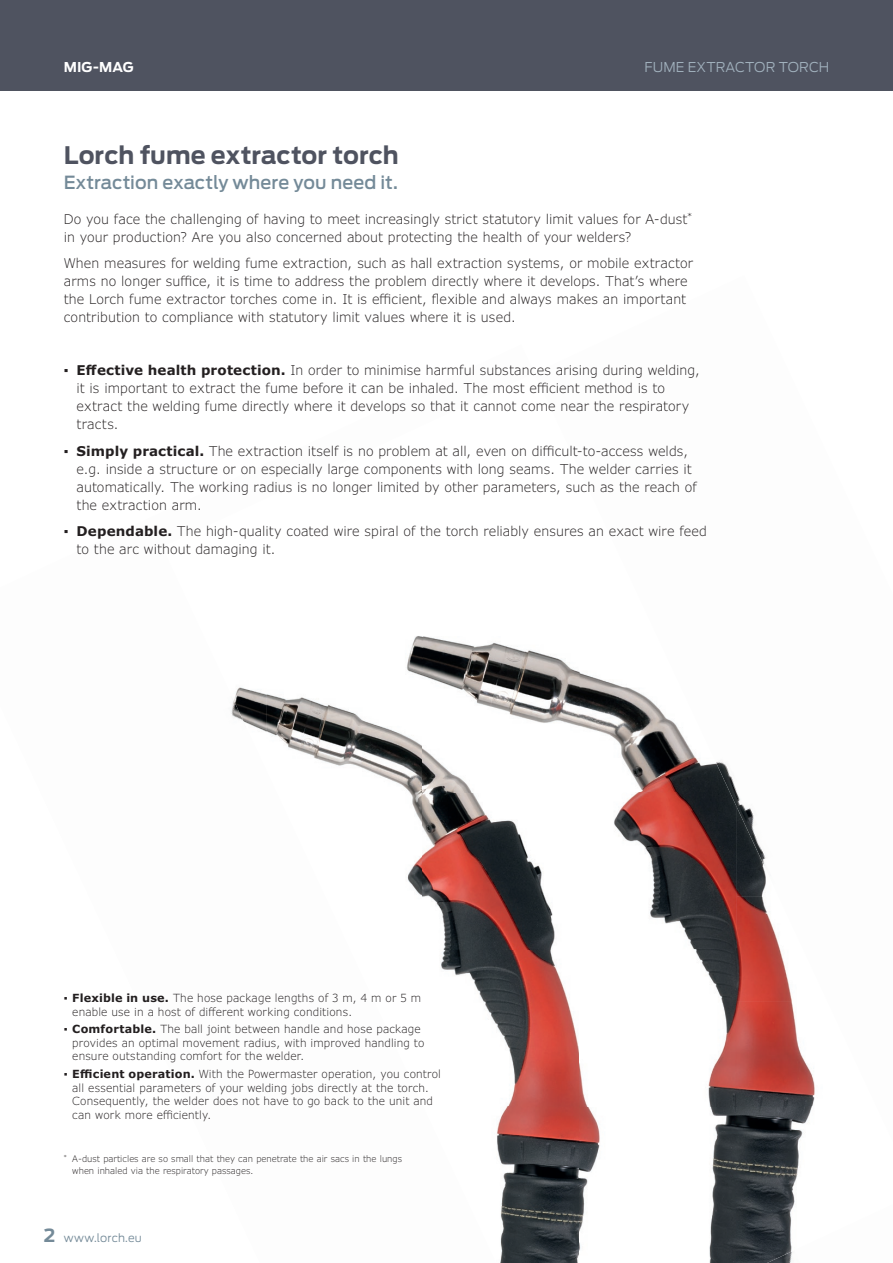
<style>
.page{position:relative;width:893px;height:1263px;background:#fff}
.page>*{position:absolute;margin:0;border:0;box-sizing:border-box;transform-origin:0 0}
.t1{font:700 24px "Antenna";color:#4f5360}
.t2{font:500 18px "Antenna";color:#748a98}
.t3{font:300 13.5px/18px "Verdana Pro";letter-spacing:.005em;color:#231f20}
.t4{font:300 13.5px "Antenna";letter-spacing:.005em;color:#a1b1bd}
.t5{font:700 13.5px "Antenna";letter-spacing:.005em;color:#fff}
.t6{font:300 11.25px/13.5px "Verdana Pro";letter-spacing:.015em;color:#231f20}
.t7{font:300 11.25px "Antenna";letter-spacing:.015em;color:#748a98}
.t8{font:300 9px/12px "Verdana Pro";color:#231f20}
.s1{font-weight:700}
.s2{font-weight:700;font-size:18px}
</style>
<div class="page">
<div style="left:0;top:0;width:893px;height:90px;background:#4f5360"></div>
<img style="left:497px;top:1106px;width:315px;height:157px">
<img style="left:371px;top:636px;width:52px;height:261px">
<img style="left:423px;top:791px;width:314px;height:315px">
<img style="left:736px;top:1001px;width:79px;height:105px">
<img style="left:319px;top:703px;width:52px;height:69px">
<img style="left:736px;top:897px;width:56px;height:104px">
<img style="left:267px;top:694px;width:52px;height:66px">
<img style="left:736px;top:806px;width:30px;height:91px">
<img style="left:231px;top:687px;width:36px;height:45px">
<img style="left:423px;top:636px;width:157px;height:156px">
<img style="left:580px;top:687px;width:150px;height:105px">
<img style="left:580px;top:673px;width:43px;height:14px">
<p class="t5" style="left:64px;top:57px;width:71px">MIG-MAG</p>
<p class="t4" style="left:645px;top:58px;width:186px">FUME EXTRACTOR TORCH</p>
<h1 class="t1" style="left:64px;top:137px;width:337px">Lorch fume extractor torch</h1>
<h2 class="t2" style="left:64px;top:170px;width:336px">Extraction exactly where you need it.</h2>
<p class="t3" style="left:64px;top:210px;width:630px">Do you face the challenging of having to meet increasingly strict statutory limit values for A-dust<sup>* </sup>in your production? Are you also concerned about protecting the health of your welders?</p>
<p class="t3" style="left:64px;top:255px;width:631px">When measures for welding fume extraction, such as hall extraction systems, or mobile extractor arms no longer suffice, it is time to address the problem directly where it develops. That’s where the Lorch fume extractor torches come in. It is efficient, flexible and always makes an important contribution to compliance with statutory limit values where it is used.</p>
<p class="t3" style="left:77px;top:362px;width:625px;text-indent:-13px">▪ <span class="s1">Effective health protection.</span> In order to minimise harmful substances arising during welding, it is important to extract the fume before it can be inhaled. The most efficient method is to extract the welding fume directly where it develops so that it cannot come near the respiratory tracts.</p>
<p class="t3" style="left:77px;top:442px;width:622px;text-indent:-13px">▪ <span class="s1">Simply practical.</span> The extraction itself is no problem at all, even on difficult-to-access welds, e.g. inside a structure or on especially large components with long seams. The welder carries it automatically. The working radius is no longer limited by other parameters, such as the reach of the extraction arm.</p>
<p class="t3" style="left:77px;top:523px;width:632px;text-indent:-13px">▪ <span class="s1">Dependable.</span> The high-quality coated wire spiral of the torch reliably ensures an exact wire feed to the arc without damaging it.</p>
<p class="t6" style="left:72px;top:991px;width:350px;text-indent:-9px">▪ <span class="s1">Flexible in use.</span> The hose package lengths of 3 m, 4 m or 5 m enable use in a host of different working conditions.</p>
<p class="t6" style="left:72px;top:1023px;width:354px;text-indent:-9px">▪ <span class="s1">Comfortable.</span> The ball joint between handle and hose package provides an optimal movement radius, with improved handling to ensure outstanding comfort for the welder.</p>
<p class="t6" style="left:72px;top:1067px;width:370px;text-indent:-9px">▪ <span class="s1">Efficient operation.</span> With the Powermaster operation, you control all essential parameters of your welding jobs directly at the torch.<br>Consequently, the welder does not have to go back to the unit and can work more efficiently.</p>
<p class="t8" style="left:72px;top:1152px;width:331px;text-indent:-9px"><sup>*</sup> A-dust particles are so small that they can penetrate the air sacs in the lungs when inhaled via the respiratory passages.</p>
<p class="t7" style="left:44px;top:1230px;width:100px"><span class="s2">2</span> www.lorch.eu</p>
</div>
